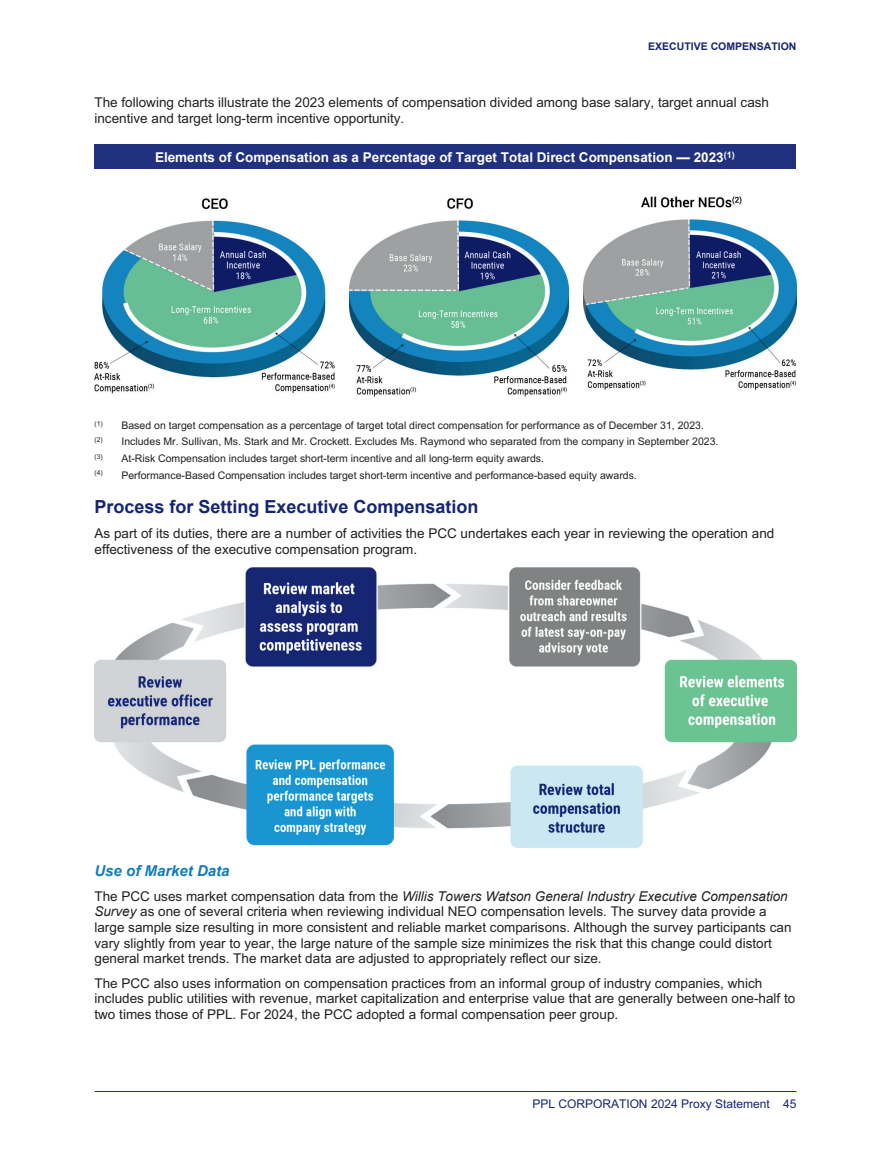
<style>
.page{position:relative;width:891px;height:1161px;background:#fff}
.page>*{position:absolute;margin:0;border:0;box-sizing:border-box;transform-origin:0 0}
.t1{font:700 18px "Arial";color:#152572}
.t2{font:italic 700 15px "Arial";color:#107ebb}
.t3{font:13.5px/15.5px "Arial";color:#231f20}
.t4{font:700 13.5px "Arial";color:#fff}
.t5{font:12px "Arial";color:#162572}
.t6{font:10.5px/16.5px "Arial";color:#231f20}
.t7{font:700 10.5px "Arial";color:#162572}
.s1{font-style:italic}
</style>
<div class="page">
<hr style="left:94px;top:1091px;width:702px;height:1px;background:#21317e">
<div style="left:94px;top:145px;width:702px;height:24px;background:#21317e"></div>
<img style="left:94px;top:198px;width:240px;height:196px">
<img style="left:350px;top:198px;width:219px;height:199px">
<img style="left:584px;top:196px;width:212px;height:194px">
<img style="left:94px;top:567px;width:702px;height:280px">
<p class="t7" style="left:648px;top:43px;width:150px">EXECUTIVE COMPENSATION</p>
<p class="t3" style="left:94px;top:96px;width:676px">The following charts illustrate the 2023 elements of compensation divided among base salary, target annual cash incentive and target long-term incentive opportunity.</p>
<p class="t4" style="left:155px;top:152px;width:581px">Elements of Compensation as a Percentage of Target Total Direct Compensation — 2023<sup>(1)</sup></p>
<p class="t6" style="left:95px;top:418px;width:625px"><sup>(1)</sup> Based on target compensation as a percentage of target total direct compensation for performance as of December 31, 2023.<br><sup>(2)</sup> Includes Mr. Sullivan, Ms. Stark and Mr. Crockett. Excludes Ms. Raymond who separated from the company in September 2023. <sup>(3)</sup> At-Risk Compensation includes target short-term incentive and all long-term equity awards.<br><sup>(4)</sup> Performance-Based Compensation includes target short-term incentive and performance-based equity awards.</p>
<h1 class="t1" style="left:95px;top:500px;width:385px">Process for Setting Executive Compensation</h1>
<p class="t3" style="left:95px;top:527px;width:681px">As part of its duties, there are a number of activities the PCC undertakes each year in reviewing the operation and effectiveness of the executive compensation program.</p>
<p class="t2" style="left:95px;top:865px;width:137px">Use of Market Data</p>
<p class="t3" style="left:95px;top:890px;width:699px">The PCC uses market compensation data from the <span class="s1">Willis Towers Watson General Industry Executive Compensation Survey</span> as one of several criteria when reviewing individual NEO compensation levels. The survey data provide a large sample size resulting in more consistent and reliable market comparisons. Although the survey participants can vary slightly from year to year, the large nature of the sample size minimizes the risk that this change could distort general market trends. The market data are adjusted to appropriately reflect our size.</p>
<p class="t3" style="left:95px;top:976px;width:702px">The PCC also uses information on compensation practices from an informal group of industry companies, which includes public utilities with revenue, market capitalization and enterprise value that are generally between one-half to two times those of PPL. For 2024, the PCC adopted a formal compensation peer group.</p>
<p class="t5" style="left:532px;top:1099px;width:266px">PPL CORPORATION 2024 Proxy Statement 45</p>
</div>
